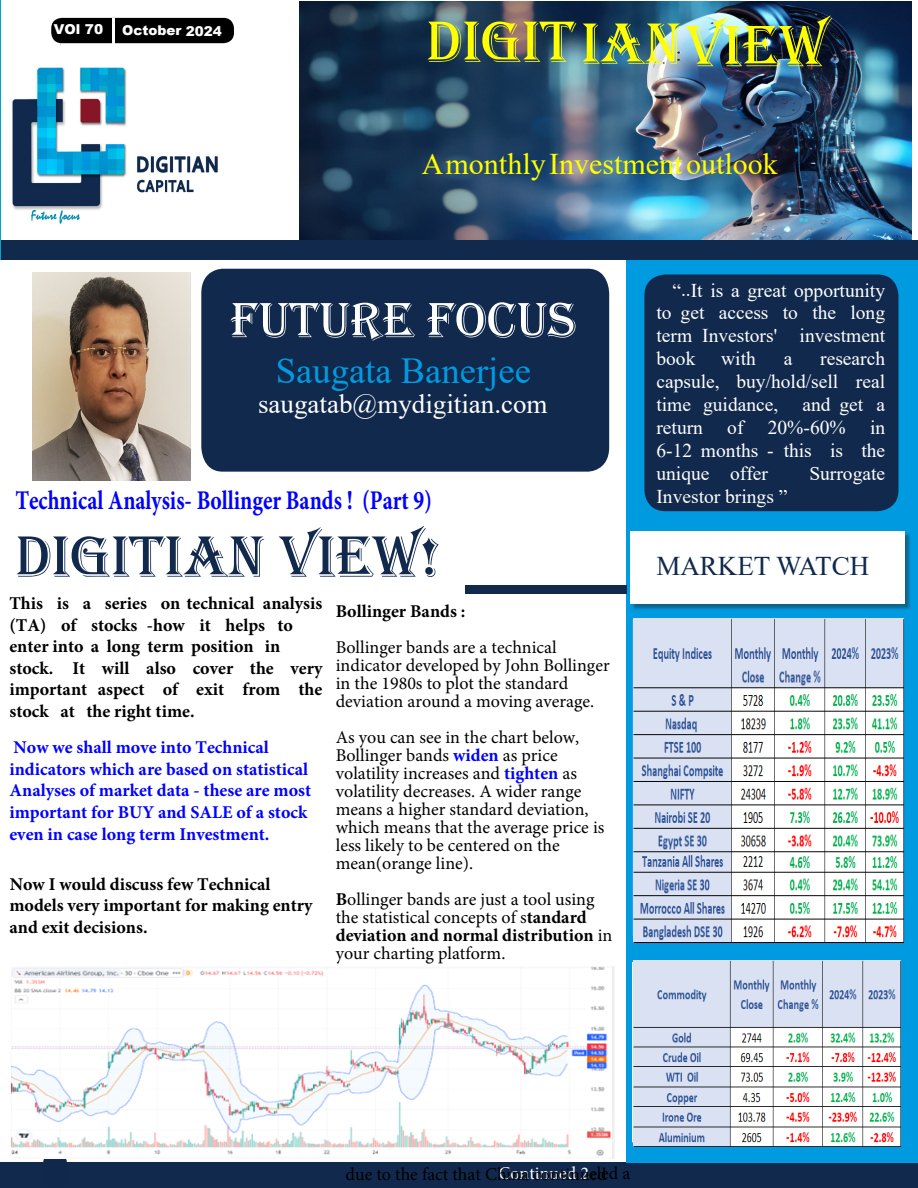
<style>
.page{position:relative;width:918px;height:1188px;background:#fff}
.page>*{position:absolute;margin:0;border:0;box-sizing:border-box;transform-origin:0 0}
.t1{font:60.3px "Algerian";color:#11294d}
.t2{font:60.3px "Algerian";color:#ff0}
.t3{font:51px "Algerian";color:#fff}
.t4{font:36.6px "Times New Roman";color:#009ae0}
.t5{font:30px "Times New Roman";color:#ff0}
.t6{font:700 27px "Minion Pro";color:#00f;scale:.8 1}
.t7{font:27px "Times New Roman";color:#fff}
.t8{font:27px "Times New Roman";color:#11294d}
.t9{font:19.5px/23px "Times New Roman";color:#fff;text-align:justify}
.t10{font:18px/18px "Minion Pro";color:#000}
.t11{font:700 18px/21.6px "Minion Pro";color:#000}
.t12{font:700 18px/21.6px "Minion Pro";color:#00f}
.t13{font:18px "Minion Pro";color:#fff}
.t14{font:900 13.65px "Arial";color:#fff}
.t15{font:900 13.5px "Arial";color:#fff}
.s1{font-weight:700;color:#00f}
.s2{font-weight:700}
.s3{color:#000}
</style>
<div class="page">
<img style="left:300px;top:2px;width:612px;height:238px">
<img style="left:12px;top:67px;width:206px;height:157px">
<div style="left:0;top:1163px;width:918px;height:25px;background:#11294d"></div>
<div style="left:627px;top:260px;width:291px;height:903px;background:#009ae0"></div>
<div style="left:0;top:240px;width:918px;height:20px;background:#11294d"></div>
<hr style="left:0;top:0;width:1px;height:260px;background:#00a5c7">
<div style="left:466px;top:585px;width:161px;height:9px;background:#11294d"></div>
<div style="left:201px;top:269px;width:408px;height:203px;background:#11294d"></div>
<div style="left:631px;top:532px;width:281px;height:79px;background:#231f20;opacity:.45"></div>
<div style="left:630px;top:531px;width:274px;height:73px;background:#fff"></div>
<hr style="left:632px;top:963px;width:1px;height:37px;background:#fff">
<hr style="left:632px;top:1142px;width:54px;height:1px;background:#fff">
<svg style="left:632px;top:1000px;width:1px;height:142px"></svg>
<div style="left:644px;top:274px;width:254px;height:237px;background:#11294d;border-radius:21px"></div>
<div style="left:51px;top:18px;width:183px;height:25px;background:#000;border-radius:10px"></div>
<hr style="left:112px;top:18px;width:2px;height:25px;background:#fff">
<div style="left:43px;top:1154px;width:24px;height:32px;background:#0f284c;border-radius:9px"></div>
<img style="left:32px;top:272px;width:158px;height:208px">
<img style="left:633px;top:619px;width:270px;height:323px">
<img style="left:633px;top:961px;width:268px;height:185px">
<img style="left:12px;top:966px;width:602px;height:192px">
<p class="t14" style="left:54px;top:19px;width:51px">VOl 70</p>
<p class="t15" style="left:122px;top:20px;width:101px">October 2024</p>
<p class="t2" style="left:426px;top:10px;width:403px">DIGITIANVIEW</p>
<p class="t5" style="left:422px;top:142px;width:358px">A monthly Investment outlook</p>
<p class="t3" style="left:231px;top:292px;width:347px">FUTURE FOCUS</p>
<p class="t4" style="left:276px;top:345px;width:257px">Saugata Banerjee</p>
<p class="t7" style="left:258px;top:385px;width:291px">saugatab@mydigitian.com</p>
<p class="t9" style="left:656px;top:278px;width:230px;text-indent:16px">“..It is a great opportunity to get access to the long term Investors' investment book</p>
<p class="t9" style="left:656px;top:346px;width:230px;text-indent:164px">research capsule, buy/hold/sell real time guidance, and get a return of 20%-60% in 6-12 months - this is the unique offer</p>
<p class="t9" style="left:721px;top:346px;width:36px">with</p>
<p class="t9" style="left:784px;top:346px;width:10px">a</p>
<p class="t9" style="left:809px;top:461px;width:77px">Surrogate</p>
<h3 class="t6" style="left:15px;top:481px;width:522px">Technical Analysis- Bollinger Bands ! (Part 9)</h3>
<h1 class="t1" style="left:15px;top:523px;width:426px">DIGITIAN VIEW!</h1>
<p class="t11" style="left:336px;top:600px;width:131px">Bollinger Bands :</p>
<p class="t10" style="left:336px;top:638px;width:275px">Bollinger bands are a technical indicator developed by John Bollinger in the 1980s to plot the standard deviation around a moving average.</p>
<p class="t10" style="left:336px;top:728px;width:270px">As you can see in the chart below,<br>Bollinger bands <span class="s1">widen</span> as price volatility increases and <span class="s1">tighten</span> as volatility decreases. A wider range means a higher standard deviation, which means that the average price is less likely to be centered on the mean(orange line).</p>
<p class="t10" style="left:336px;top:890px;width:278px"><span class="s2">B</span>ollinger bands are just a tool using the statistical concepts of s<span class="s2">tandard deviation and normal distribution</span> in your charting platform.</p>
<p class="t11" style="left:9px;top:592px;width:314px">This is a series on technical analysis (TA) of stocks -how it helps to enter into a long term position in stock. It will also cover the very important aspect of exit from the stock at the right time.</p>
<p class="t12" style="left:9px;top:736px;width:303px">Now we shall move into Technical indicators which are based on statistical Analyses of market data - these are most important for BUY and SALE of a stock even in case long term Investment.</p>
<p class="t11" style="left:9px;top:873px;width:305px">Now I would discuss few Technical models very important for making entry and exit decisions.</p>
<p class="t9" style="left:656px;top:484px;width:133px">Investor brings ”</p>
<p class="t8" style="left:656px;top:546px;width:214px">MARKET WATCH</p>
<p class="t13" style="left:498px;top:1161px;width:133px">Continued 2 <span class="s3">led a</span></p>
<p class="t10" style="left:346px;top:1165px;width:263px">due to the fact that China continued</p>
</div>
